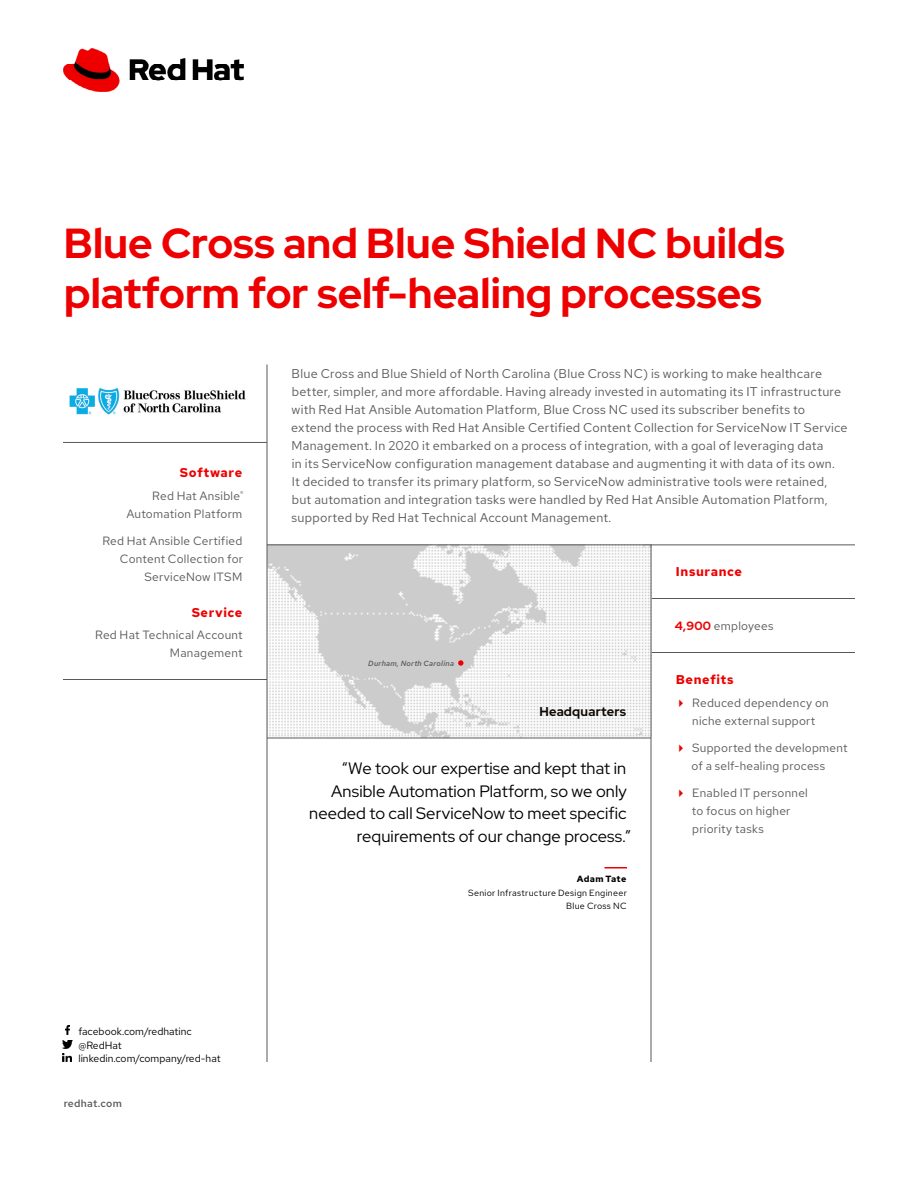
<style>
.page{position:relative;width:918px;height:1188px;background:#fff}
.page>*{position:absolute;margin:0;border:0;box-sizing:border-box;transform-origin:0 0}
.t1{font:700 42px/50.4px "Red Hat Display";color:#e00}
.t2{font:16.5px/22.5px "Red Hat Display";letter-spacing:.005em;color:#000;text-align:right}
.t3{font:12.75px/18px "Red Hat Text";letter-spacing:.015em;color:#58595b}
.t4{font:700 12.75px "Red Hat Text";letter-spacing:.045em;color:#e00}
.t5{font:700 12.75px "Red Hat Display";letter-spacing:.02em;color:#100906}
.t6{font:12px/18px "Red Hat Text";letter-spacing:.02em;color:#58595b}
.t7{font:10.5px/13.5px "Red Hat Text";color:#000}
.t8{font:500 10.5px "Red Hat Text";letter-spacing:.025em;color:#58595b}
.t9{font:9px/13.5px "Red Hat Text";letter-spacing:.03em;color:#000;text-align:right}
.t10{font:700 9px "Red Hat Text";letter-spacing:.025em;color:#000}
.t11{font:italic 500 7.5px "Red Hat Text";letter-spacing:.03em;color:#58595b}
.s1{font-family:"Red Hat Display";font-weight:700;color:#e00}
</style>
<div class="page">
<svg style="left:62px;top:1026px;width:11px;height:36px"></svg>
<img style="left:69px;top:388px;width:177px;height:27px">
<hr style="left:651px;top:598px;width:204px;height:1px;background:#58595b">
<hr style="left:651px;top:652px;width:204px;height:1px;background:#58595b">
<img style="left:268px;top:545px;width:383px;height:193px">
<hr style="left:267px;top:364px;width:1px;height:698px;background:#58595b">
<hr style="left:651px;top:545px;width:1px;height:517px;background:#58595b">
<svg style="left:458px;top:660px;width:6px;height:6px"></svg>
<hr style="left:267px;top:738px;width:384px;height:1px;background:#58595b">
<svg style="left:604px;top:867px;width:23px;height:1px"></svg>
<hr style="left:267px;top:544px;width:588px;height:1px;background:#58595b">
<hr style="left:63px;top:442px;width:204px;height:1px;background:#58595b">
<hr style="left:63px;top:679px;width:204px;height:1px;background:#58595b">
<img style="left:63px;top:49px;width:180px;height:42px">
<h1 class="t1" style="left:64px;top:218px;width:722px">Blue Cross and Blue Shield NC builds platform for self-healing processes</h1>
<p class="t4" style="left:180px;top:464px;width:64px">Software</p>
<p class="t6" style="left:126px;top:486px;width:119px;text-align:right">Red Hat Ansible<sup>®<br></sup>Automation Platform</p>
<p class="t6" style="left:102px;top:531px;width:142px;text-align:right">Red Hat Ansible Certified<br>Content Collection for<br>ServiceNow ITSM</p>
<p class="t4" style="left:192px;top:604px;width:52px">Service</p>
<p class="t6" style="left:95px;top:626px;width:149px;text-align:right">Red Hat Technical Account<br>Management</p>
<p class="t7" style="left:78px;top:1024px;width:144px">facebook.com/redhatinc @RedHat linkedin.com/company/red-hat</p>
<p class="t8" style="left:64px;top:1096px;width:60px">redhat.com</p>
<p class="t3" style="left:291px;top:364px;width:558px">Blue Cross and Blue Shield of North Carolina (Blue Cross NC) is working to make healthcare better, simpler, and more affordable. Having already invested in automating its IT infrastructure with Red Hat Ansible Automation Platform, Blue Cross NC used its subscriber benefits to extend the process with Red Hat Ansible Certified Content Collection for ServiceNow IT Service Management. In 2020 it embarked on a process of integration, with a goal of leveraging data<br>in its ServiceNow configuration management database and augmenting it with data of its own.<br>It decided to transfer its primary platform, so ServiceNow administrative tools were retained, but automation and integration tasks were handled by Red Hat Ansible Automation Platform, supported by Red Hat Technical Account Management.</p>
<p class="t4" style="left:676px;top:563px;width:68px">Insurance</p>
<p class="t11" style="left:368px;top:658px;width:87px">Durham, North Carolina</p>
<p class="t5" style="left:539px;top:703px;width:88px">Headquarters</p>
<p class="t2" style="left:309px;top:757px;width:323px">“We took our expertise and kept that in Ansible Automation Platform, so we only needed to call ServiceNow to meet specific requirements of our change process.”</p>
<p class="t10" style="left:577px;top:873px;width:51px">Adam Tate</p>
<p class="t9" style="left:468px;top:885px;width:160px">Senior Infrastructure Design Engineer<br>Blue Cross NC</p>
<p class="t6" style="left:675px;top:617px;width:100px"><span class="s1">4,900</span> employees</p>
<p class="t4" style="left:676px;top:671px;width:59px">Benefits</p>
<p class="t6" style="left:692px;top:693px;width:138px">Reduced dependency on niche external support</p>
<p class="t6" style="left:692px;top:738px;width:157px">Supported the development of a self-healing process</p>
<p class="t6" style="left:692px;top:783px;width:117px">Enabled IT personnel to focus on higher priority tasks</p>
</div>
